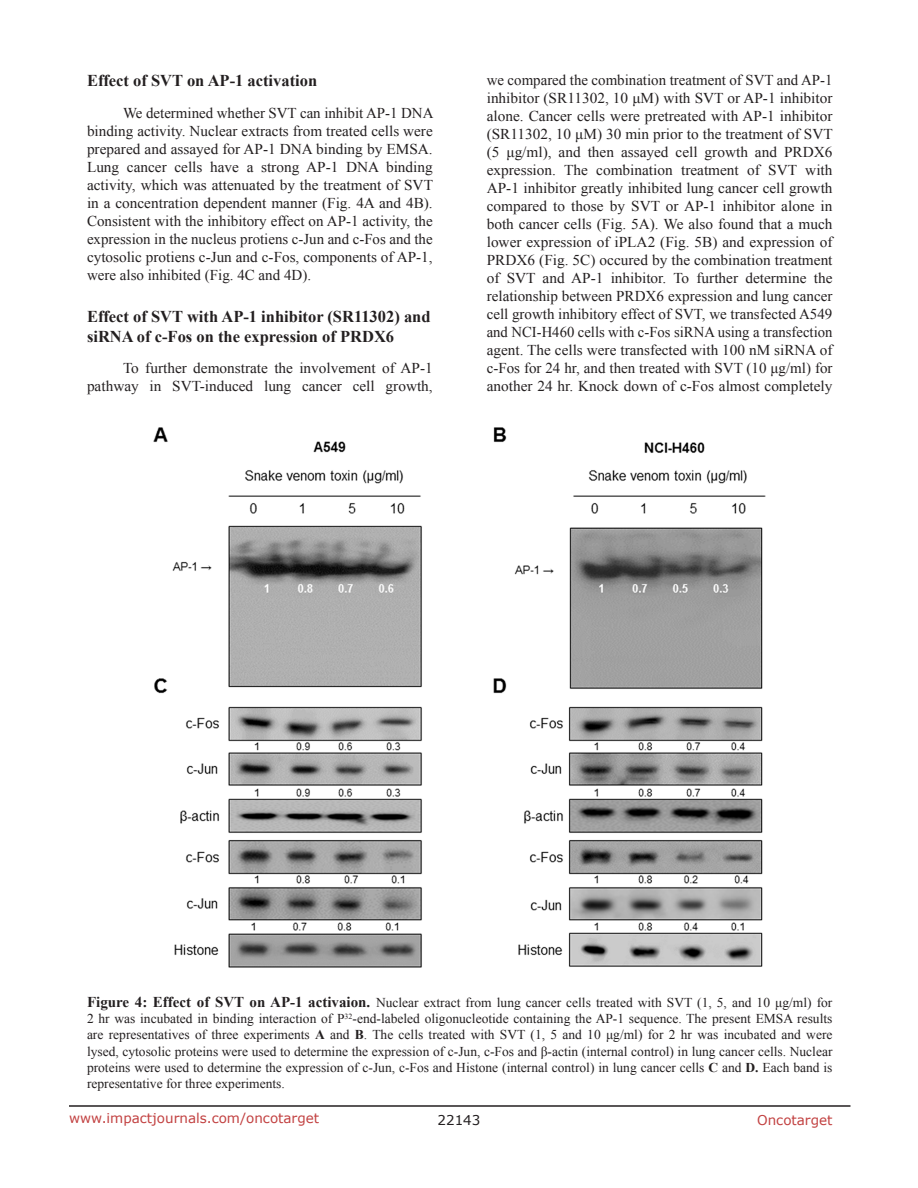
<style>
.page{position:relative;width:918px;height:1188px;background:#fff}
.page>*{position:absolute;margin:0;border:0;box-sizing:border-box;transform-origin:0 0}
.SubHeading{font:700 16.5px/19.8px "Times New Roman";color:#231f20}
.BodyText{font:15px/18px "Times New Roman";color:#231f20;text-align:justify}
.FigureText{font:13.5px/16.2px "Times New Roman";color:#231f20;text-align:justify}
.t1{font:13.5px "Verdana";color:#c24141}
.t2{font:13.5px "Verdana";color:#231f20}
.s1{font-weight:700;font-size:15px}
.s2{font-weight:700}
</style>
<div class="page">
<hr style="left:69px;top:1105px;width:781px;height:2px;background:#231f20">
<img style="left:154px;top:427px;width:612px;height:540px">
<p class="SubHeading" style="left:87px;top:70px;width:232px">Effect of SVT on AP-1 activation</p>
<p class="BodyText" style="left:87px;top:103px;width:348px;text-indent:36px">We determined whether SVT can inhibit AP-1 DNA binding activity. Nuclear extracts from treated cells were prepared and assayed for AP-1 DNA binding by EMSA.<br>Lung cancer cells have a strong AP-1 DNA binding activity, which was attenuated by the treatment of SVT in a concentration dependent manner (Fig. 4A and 4B).<br>Consistent with the inhibitory effect on AP-1 activity, the expression in the nucleus protiens c-Jun and c-Fos and the cytosolic protiens c-Jun and c-Fos, components of AP-1, were also inhibited (Fig. 4C and 4D).</p>
<p class="SubHeading" style="left:87px;top:306px;width:345px">Effect of SVT with AP-1 inhibitor (SR11302) and siRNA of c-Fos on the expression of PRDX6</p>
<p class="BodyText" style="left:87px;top:359px;width:347px;text-align:right">To further demonstrate the involvement of AP-1 pathway in SVT-induced lung cancer cell growth,</p>
<p class="BodyText" style="left:487px;top:71px;width:348px">we compared the combination treatment of SVT and AP-1 inhibitor (SR11302, 10 μM) with SVT or AP-1 inhibitor alone. Cancer cells were pretreated with AP-1 inhibitor (SR11302, 10 μM) 30 min prior to the treatment of SVT (5 μg/ml), and then assayed cell growth and PRDX6 expression. The combination treatment of SVT with AP-1 inhibitor greatly inhibited lung cancer cell growth compared to those by SVT or AP-1 inhibitor alone in both cancer cells (Fig. 5A). We also found that a much lower expression of iPLA2 (Fig. 5B) and expression of PRDX6 (Fig. 5C) occured by the combination treatment of SVT and AP-1 inhibitor. To further determine the relationship between PRDX6 expression and lung cancer cell growth inhibitory effect of SVT, we transfected A549 and NCI-H460 cells with c-Fos siRNA using a transfection agent. The cells were transfected with 100 nM siRNA of c-Fos for 24 hr, and then treated with SVT (10 μg/ml) for another 24 hr. Knock down of c-Fos almost completely</p>
<p class="FigureText" style="left:87px;top:994px;width:747px"><span class="s1">Figure 4: Effect of SVT on AP-1 activaion.</span> Nuclear extract from lung cancer cells treated with SVT (1, 5, and 10 μg/ml) for 2 hr was incubated in binding interaction of P<sup>32</sup>-end-labeled oligonucleotide containing the AP-1 sequence. The present EMSA results are representatives of three experiments <span class="s2">A</span> and <span class="s2">B</span>. The cells treated with SVT (1, 5 and 10 μg/ml) for 2 hr was incubated and were lysed, cytosolic proteins were used to determine the expression of c-Jun, c-Fos and β-actin (internal control) in lung cancer cells. Nuclear proteins were used to determine the expression of c-Jun, c-Fos and Histone (internal control) in lung cancer cells <span class="s2">C</span> and <span class="s2">D.</span> Each band is representative for three experiments.</p>
<p class="t1" style="left:69px;top:1109px;width:252px">www.impactjournals.com/oncotarget</p>
<p class="t2" style="left:438px;top:1111px;width:44px">22143</p>
<p class="t1" style="left:757px;top:1111px;width:77px">Oncotarget</p>
</div>
